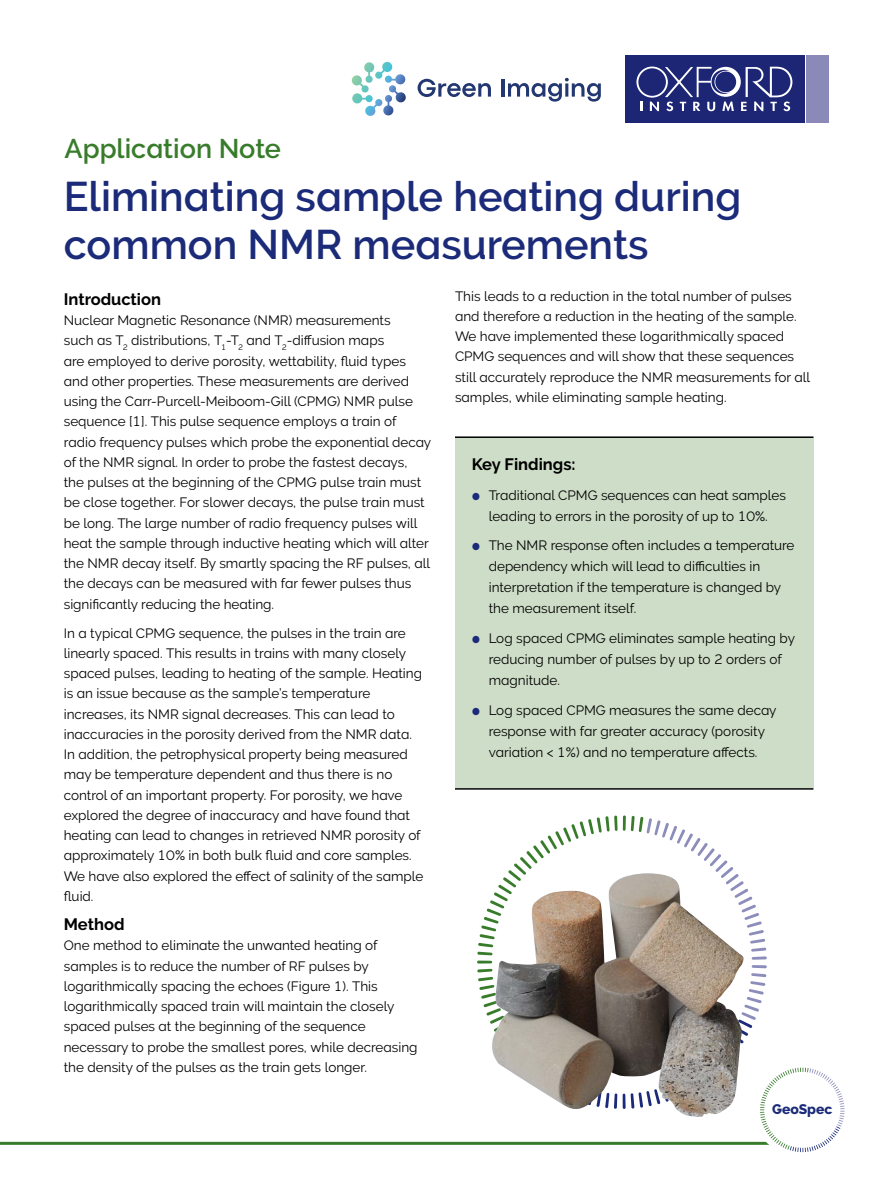
<style>
.page{position:relative;width:893px;height:1191px;background:#fff}
.page>*{position:absolute;margin:0;border:0;box-sizing:border-box;transform-origin:0 0}
.t1{font:700 41.25px/48px "Oxford Raleway Semi";color:#1b2b79}
.t2{font:700 27px "Oxford Raleway Semi";color:#387c2b}
.t3{font:16.5px "Oxford Raleway Bold";color:#000}
.t4{font:700 13.95px "Oxford Raleway Extra";color:#1b2b79}
.t5{font:13.5px/20.2px "Oxford Raleway Regular";color:#000}
.s1{color:#1b2b79}
</style>
<div class="page">
<hr style="left:623px;top:815px;width:3px;height:15px;background:#387c2b">
<hr style="left:477px;top:960px;width:15px;height:3px;background:#387c2b">
<svg style="left:477px;top:815px;width:141px;height:140px"></svg>
<svg style="left:477px;top:968px;width:14px;height:56px"></svg>
<svg style="left:631px;top:816px;width:136px;height:143px"></svg>
<hr style="left:0;top:1141px;width:789px;height:3px;background:#387c2b">
<svg style="left:631px;top:965px;width:213px;height:187px"></svg>
<img style="left:491px;top:873px;width:252px;height:244px">
<div style="left:625px;top:55px;width:179px;height:68px;background:#1c2674"></div>
<div style="left:806px;top:55px;width:23px;height:68px;background:#8b89b7"></div>
<svg style="left:636px;top:67px;width:156px;height:44px"></svg>
<svg style="left:418px;top:79px;width:73px;height:18px"></svg>
<hr style="left:501px;top:79px;width:3px;height:18px;background:#233871">
<svg style="left:508px;top:78px;width:93px;height:24px"></svg>
<svg style="left:351px;top:62px;width:55px;height:53px"></svg>
<div style="left:455px;top:437px;width:358px;height:351px;background:#ceddc7"></div>
<hr style="left:456px;top:436px;width:357px;height:2px;background:#000">
<hr style="left:456px;top:788px;width:357px;height:1px;background:#000">
<h2 class="t2" style="left:65px;top:133px;width:218px">Application Note</h2>
<h1 class="t1" style="left:64px;top:172px;width:679px">Eliminating sample heating during common NMR measurements</h1>
<p class="t3" style="left:64px;top:290px;width:99px">Introduction</p>
<p class="t5" style="left:64px;top:310px;width:369px">Nuclear Magnetic Resonance (NMR) measurements<br>such as T<sub>2</sub> distributions, T<sub>1</sub>-T<sub>2</sub> and T<sub>2</sub>-diffusion maps<br>are employed to derive porosity, wettability, fluid types and other properties. These measurements are derived using the Carr-Purcell-Meiboom-Gill (CPMG) NMR pulse sequence [1]. This pulse sequence employs a train of radio frequency pulses which probe the exponential decay of the NMR signal. In order to probe the fastest decays,<br>the pulses at the beginning of the CPMG pulse train must be close together. For slower decays, the pulse train must be long. The large number of radio frequency pulses will heat the sample through inductive heating which will alter the NMR decay itself. By smartly spacing the RF pulses, all the decays can be measured with far fewer pulses thus significantly reducing the heating.</p>
<p class="t5" style="left:64px;top:622px;width:361px">In a typical CPMG sequence, the pulses in the train are linearly spaced. This results in trains with many closely spaced pulses, leading to heating of the sample. Heating is an issue because as the sample’s temperature increases, its NMR signal decreases. This can lead to inaccuracies in the porosity derived from the NMR data.<br>In addition, the petrophysical property being measured may be temperature dependent and thus there is no control of an important property. For porosity, we have explored the degree of inaccuracy and have found that heating can lead to changes in retrieved NMR porosity of approximately 10% in both bulk fluid and core samples.<br>We have also explored the effect of salinity of the sample fluid.</p>
<p class="t3" style="left:64px;top:915px;width:62px">Method</p>
<p class="t5" style="left:64px;top:935px;width:355px">One method to eliminate the unwanted heating of samples is to reduce the number of RF pulses by logarithmically spacing the echoes (Figure 1). This logarithmically spaced train will maintain the closely spaced pulses at the beginning of the sequence necessary to probe the smallest pores, while decreasing the density of the pulses as the train gets longer.</p>
<p class="t5" style="left:455px;top:286px;width:357px">This leads to a reduction in the total number of pulses and therefore a reduction in the heating of the sample.<br>We have implemented these logarithmically spaced CPMG sequences and will show that these sequences still accurately reproduce the NMR measurements for all samples, while eliminating sample heating.</p>
<p class="t3" style="left:472px;top:455px;width:105px">Key Findings:</p>
<p class="t5" style="left:472px;top:485px;width:316px;line-height:21px;text-align:center"><span class="s1">•</span> Traditional CPMG sequences can heat samples leading to errors in the porosity of up to 10%.</p>
<p class="t5" style="left:489px;top:535px;width:307px;line-height:21px;text-indent:-17px"><span class="s1">•</span> The NMR response often includes a temperature dependency which will lead to difficulties in interpretation if the temperature is changed by the measurement itself.</p>
<p class="t5" style="left:489px;top:628px;width:308px;line-height:21px;text-indent:-17px"><span class="s1">•</span> Log spaced CPMG eliminates sample heating by reducing number of pulses by up to 2 orders of magnitude.</p>
<p class="t5" style="left:472px;top:699px;width:306px;line-height:21px;text-align:center"><span class="s1">•</span> Log spaced CPMG measures the same decay response with far greater accuracy (porosity variation &lt; 1%) and no temperature affects.</p>
<p class="t4" style="left:772px;top:1101px;width:62px">GeoSpec</p>
</div>
